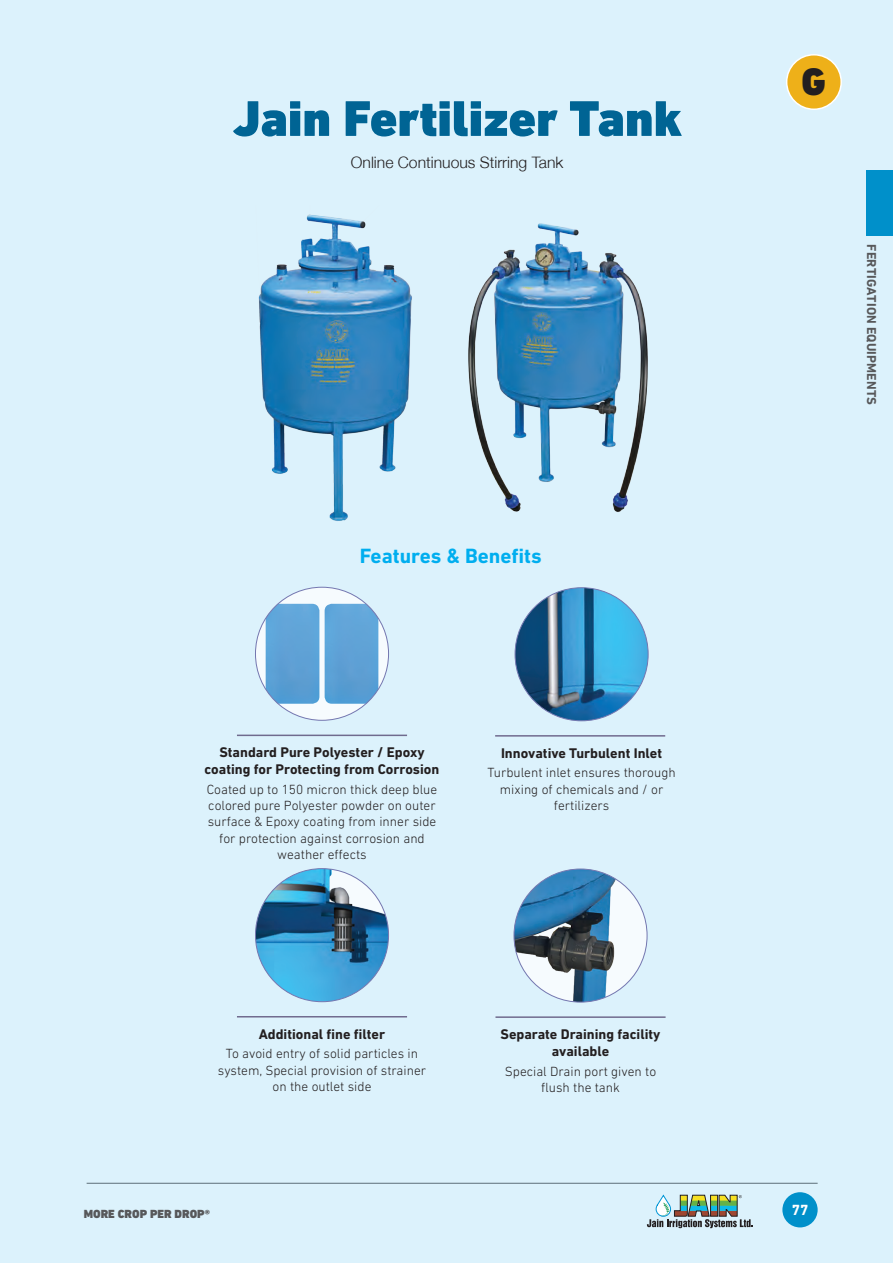
<style>
.page{position:relative;width:893px;height:1263px;background:#dcf2fc}
.page>*{position:absolute;margin:0;border:0;box-sizing:border-box;transform-origin:0 0}
.t1{font:900 51px "DIN Next LT Pro";color:#006494}
.t2{font:900 39px "DIN Next LT Pro";color:#231f20}
.t3{font:700 21px "DIN Next LT Pro";color:#00aeef}
.t4{font:300 15.75px "Helvetica Neue";color:#231f20}
.t5{font:700 15px "DIN Next LT Pro";color:#fff}
.t6{font:700 14.25px/17.1px "DIN Next LT Pro";color:#231f20;text-align:center}
.t7{font:300 13.5px/16.2px "DIN Next LT Pro";color:#231f20;text-align:center}
.t8{font:700 13.2px "DIN Next LT Pro";letter-spacing:.015em;color:#57585a}
.t9{font:900 12px "DIN Next LT Pro";color:#57585a}
</style>
<div class="page">
<img style="left:514px;top:869px;width:132px;height:133px">
<hr style="left:495px;top:1016px;width:171px;height:2px;background:#706b8e">
<svg style="left:255px;top:587px;width:134px;height:133px;background:#e7eff7"></svg>
<img style="left:266px;top:604px;width:53px;height:100px">
<img style="left:325px;top:604px;width:53px;height:100px">
<hr style="left:237px;top:735px;width:170px;height:1px;background:#706b8e">
<img style="left:515px;top:588px;width:133px;height:133px;border-radius:67px">
<hr style="left:495px;top:735px;width:170px;height:2px;background:#706b8e">
<img style="left:255px;top:869px;width:134px;height:133px;border-radius:67px">
<hr style="left:237px;top:1016px;width:170px;height:1px;background:#706b8e">
<div style="left:787px;top:55px;width:54px;height:54px;background:#eeb019;border-radius:50%"></div>
<div style="left:786px;top:54px;width:56px;height:56px;border:2px solid #fff;border-radius:50%"></div>
<img style="left:468px;top:223px;width:180px;height:289px">
<img style="left:258px;top:214px;width:154px;height:307px">
<div style="left:782px;top:1192px;width:36px;height:35px;background:#0090ca;border-radius:50%"></div>
<svg style="left:647px;top:1194px;width:106px;height:34px"></svg>
<hr style="left:87px;top:1183px;width:731px;height:1px;background:#5c6f78">
<div style="left:867px;top:170px;width:26px;height:66px;background:#0090ca"></div>
<h1 class="t1" style="left:232px;top:88px;width:451px">JAIN FERTILIZER TANK</h1>
<p class="t4" style="left:351px;top:153px;width:214px">Online Continuous Stirring Tank</p>
<h3 class="t3" style="left:360px;top:544px;width:184px">Features &amp; Benefits</h3>
<h2 class="t2" style="left:801px;top:59px;width:26px">G</h2>
<p class="t8" style="left:879px;top:244px;width:163px;rotate:90deg">Fertigationrtigation quipments</p>
<p class="t8" style="left:879px;top:327px;width:79px;rotate:90deg">equipments</p>
<p class="t6" style="left:205px;top:744px;width:236px">Standard Pure Polyester / Epoxy coating for Protecting from Corrosion</p>
<p class="t7" style="left:207px;top:781px;width:232px">Coated up to 150 micron thick deep blue colored pure Polyester powder on outer surface &amp; Epoxy coating from inner side for protection against corrosion and weather effects</p>
<p class="t6" style="left:501px;top:744px;width:163px">Innovative Turbulent Inlet</p>
<p class="t7" style="left:487px;top:765px;width:190px">Turbulent inlet ensures thorough mixing of chemicals and / or fertilizers</p>
<p class="t6" style="left:259px;top:1025px;width:128px">Additional fine filter</p>
<p class="t7" style="left:218px;top:1045px;width:210px">To avoid entry of solid particles in system, Special provision of strainer on the outlet side</p>
<p class="t6" style="left:501px;top:1026px;width:161px">Separate Draining facility available</p>
<p class="t7" style="left:505px;top:1063px;width:153px">Special Drain port given to flush the tank</p>
<p class="t9" style="left:84px;top:1207px;width:128px">MORE CROP PER DROP®</p>
<p class="t5" style="left:792px;top:1201px;width:18px">77</p>
<p class="t9" style="left:140px;top:1207px;width:9px">P</p>
<p class="t9" style="left:197px;top:1207px;width:9px">P</p>
</div>
